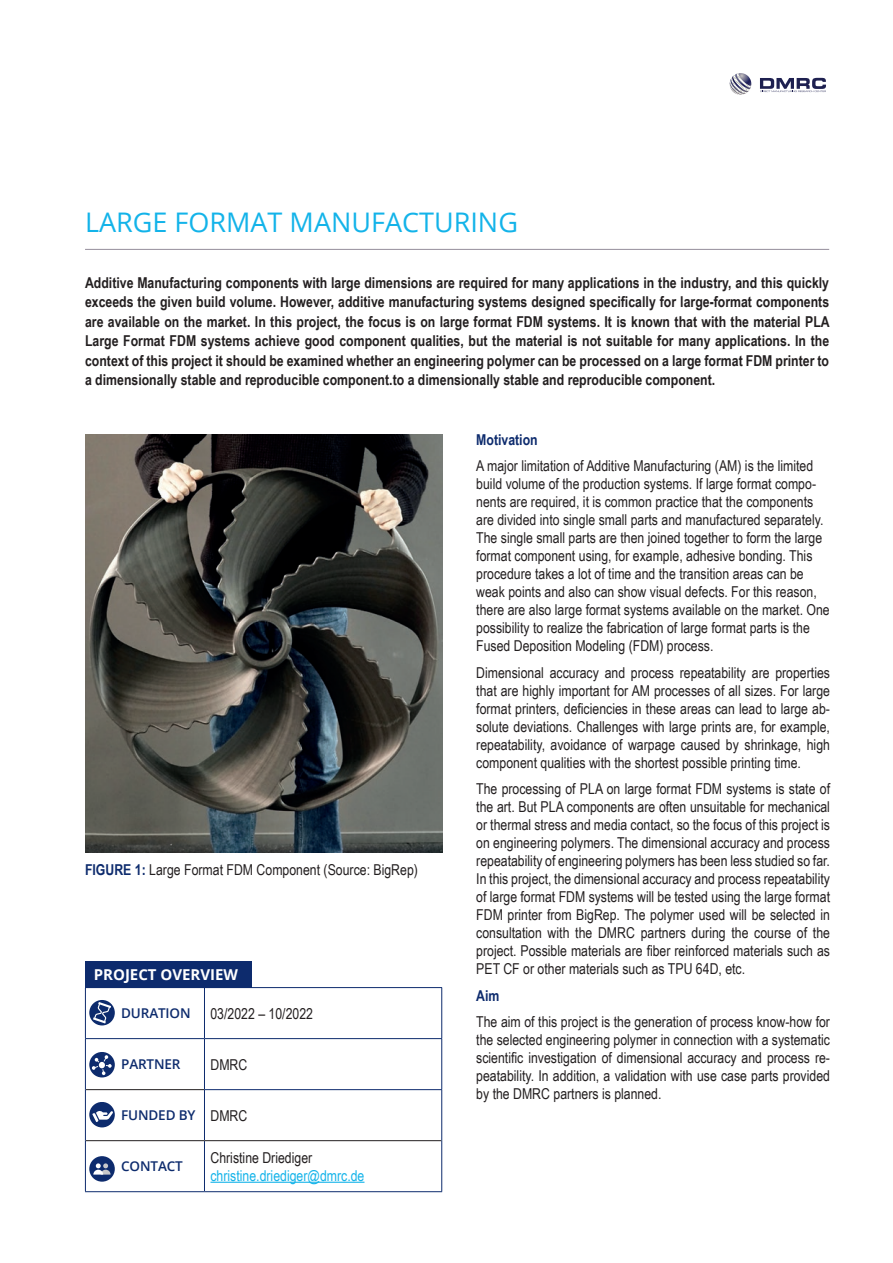
<style>
.page{position:relative;width:893px;height:1263px;background:#fff}
.page>*{position:absolute;margin:0;border:0;box-sizing:border-box;transform-origin:0 0}
.t1{font:27px "Open Sans";color:#13b3e9}
.t2{font:15px/18px "Arial Narrow";color:#231f20;text-align:justify}
.t3{font:700 15px/19.5px "Arial Narrow";color:#231f20;text-align:justify}
.t4{font:15px "Arial Narrow";color:#13b3e9}
.t5{font:700 15px "Open Sans";color:#fff}
.t6{font:700 15px "Arial Narrow";color:#0d2b6d}
.t7{font:600 13.5px "Open Sans";letter-spacing:-.01em;color:#0d2b6d}
.s1{font-weight:700;color:#0d2b6d}
.s2{font-family:"Arial Narrow";font-weight:400;font-size:15px;color:#231f20}
</style>
<div class="page">
<hr style="left:85px;top:249px;width:744px;height:1px;background:#948e9b">
<hr style="left:441px;top:1039px;width:1px;height:50px;background:#0d2b6d">
<hr style="left:441px;top:1141px;width:1px;height:50px;background:#0d2b6d">
<hr style="left:204px;top:1191px;width:238px;height:1px;background:#0d2b6d">
<hr style="left:204px;top:988px;width:1px;height:50px;background:#0d2b6d">
<hr style="left:85px;top:1039px;width:1px;height:51px;background:#0d2b6d">
<hr style="left:204px;top:1039px;width:1px;height:50px;background:#0d2b6d">
<hr style="left:204px;top:1090px;width:1px;height:50px;background:#0d2b6d">
<hr style="left:85px;top:1141px;width:1px;height:50px;background:#0d2b6d">
<hr style="left:204px;top:1141px;width:1px;height:50px;background:#0d2b6d">
<hr style="left:85px;top:1191px;width:119px;height:1px;background:#0d2b6d">
<hr style="left:85px;top:988px;width:1px;height:50px;background:#0d2b6d">
<hr style="left:204px;top:987px;width:238px;height:1px;background:#0d2b6d">
<hr style="left:441px;top:988px;width:1px;height:50px;background:#0d2b6d">
<hr style="left:85px;top:1038px;width:119px;height:1px;background:#0d2b6d">
<hr style="left:204px;top:1038px;width:238px;height:1px;background:#0d2b6d">
<hr style="left:86px;top:1089px;width:118px;height:1px;background:#231f20">
<hr style="left:86px;top:1140px;width:118px;height:1px;background:#231f20">
<hr style="left:204px;top:1140px;width:237px;height:1px;background:#231f20">
<hr style="left:85px;top:1090px;width:1px;height:51px;background:#0d2b6d">
<hr style="left:204px;top:1089px;width:238px;height:1px;background:#0d2b6d">
<hr style="left:441px;top:1090px;width:1px;height:51px;background:#0d2b6d">
<hr style="left:210px;top:1182px;width:154px;height:1px;background:#13b3e9">
<img style="left:85px;top:435px;width:357px;height:417px">
<div style="left:85px;top:961px;width:166px;height:27px;background:#0d2b6d"></div>
<div style="left:89px;top:1000px;width:26px;height:25px;background:#0d2b6d;border-radius:50%"></div>
<svg style="left:93px;top:1002px;width:18px;height:21px"></svg>
<svg style="left:89px;top:1052px;width:26px;height:25px"></svg>
<svg style="left:92px;top:1055px;width:20px;height:20px"></svg>
<div style="left:89px;top:1102px;width:26px;height:25px;background:#0d2b6d;border-radius:50%"></div>
<svg style="left:92px;top:1111px;width:21px;height:11px"></svg>
<div style="left:89px;top:1156px;width:26px;height:25px;background:#0d2b6d;border-radius:50%"></div>
<svg style="left:93px;top:1163px;width:18px;height:11px"></svg>
<svg style="left:730px;top:73px;width:21px;height:22px"></svg>
<svg style="left:760px;top:78px;width:66px;height:14px"></svg>
<h1 class="t1" style="left:85px;top:203px;width:434px">LARGE FORMAT MANUFACTURING</h1>
<p class="t3" style="left:85px;top:272px;width:746px">Additive Manufacturing components with large dimensions are required for many applications in the industry, and this quickly exceeds the given build volume. However, additive manufacturing systems designed specifically for large-format components are available on the market. In this project, the focus is on large format FDM systems. It is known that with the material PLA Large Format FDM systems achieve good component qualities, but the material is not suitable for many applications. In the context of this project it should be examined whether an engineering polymer can be processed on a large format FDM printer to a dimensionally stable and reproducible component.to a dimensionally stable and reproducible component.</p>
<p class="t2" style="left:85px;top:860px;width:334px"><span class="s1">FIGURE 1:</span> Large Format FDM Component (Source: BigRep)</p>
<p class="t5" style="left:94px;top:964px;width:146px">PROJECT OVERVIEW</p>
<p class="t7" style="left:121px;top:1004px;width:71px">DURATION</p>
<p class="t2" style="left:210px;top:1004px;width:104px">03/2022 – 10/2022</p>
<p class="t7" style="left:121px;top:1055px;width:61px">PARTNER</p>
<p class="t2" style="left:210px;top:1055px;width:38px">DMRC</p>
<p class="t7" style="left:121px;top:1106px;width:128px">FUNDED BY <span class="s2">DMRC</span></p>
<p class="t7" style="left:121px;top:1157px;width:63px">CONTACT</p>
<p class="t2" style="left:210px;top:1148px;width:103px">Christine Driediger</p>
<p class="t4" style="left:210px;top:1164px;width:155px">christine.driediger@dmrc.de</p>
<p class="t6" style="left:476px;top:428px;width:63px">Motivation</p>
<p class="t2" style="left:476px;top:456px;width:355px;text-align:left">A major limitation of Additive Manufacturing (AM) is the limited build volume of the production systems. If large format compo&shy;nents are required, it is common practice that the components are divided into single small parts and manufactured separately.<br>The single small parts are then joined together to form the large format component using, for example, adhesive bonding. This procedure takes a lot of time and the transition areas can be weak points and also can show visual defects. For this reason, there are also large format systems available on the market. One possibility to realize the fabrication of large format parts is the Fused Deposition Modeling (FDM) process.</p>
<p class="t2" style="left:476px;top:663px;width:355px">Dimensional accuracy and process repeatability are properties that are highly important for AM processes of all sizes. For large format printers, deficiencies in these areas can lead to large ab&shy;solute deviations. Challenges with large prints are, for example, repeatability, avoidance of warpage caused by shrinkage, high component qualities with the shortest possible printing time.</p>
<p class="t2" style="left:476px;top:779px;width:355px">The processing of PLA on large format FDM systems is state of the art. But PLA components are often unsuitable for mechanical or thermal stress and media contact, so the focus of this project is on engineering polymers. The dimensional accuracy and process repeatability of engineering polymers has been less studied so far.<br>In this project, the dimensional accuracy and process repeatability of large format FDM systems will be tested using the large format FDM printer from BigRep. The polymer used will be selected in consultation with the DMRC partners during the course of the project. Possible materials are fiber reinforced materials such as PET CF or other materials such as TPU 64D, etc.</p>
<p class="t6" style="left:476px;top:984px;width:25px">Aim</p>
<p class="t2" style="left:476px;top:1012px;width:355px">The aim of this project is the generation of process know-how for the selected engineering polymer in connection with a systematic scientific investigation of dimensional accuracy and process re&shy;peatability. In addition, a validation with use case parts provided by the DMRC partners is planned.</p>
</div>
